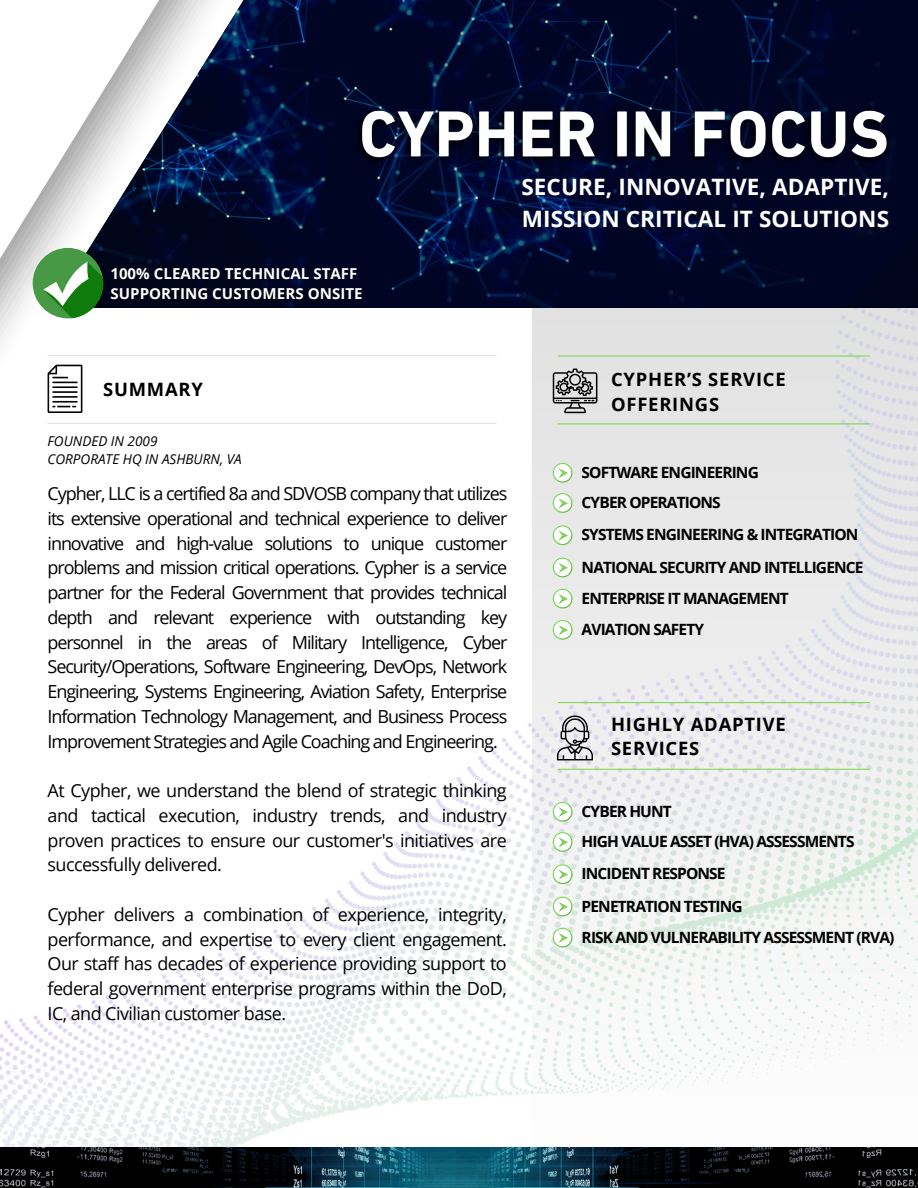
<style>
.page{position:relative;width:918px;height:1188px;background:#fff}
.page>*{position:absolute;margin:0;border:0;box-sizing:border-box;transform-origin:0 0}
.t1{font:700 22.5px/31.5px "Open Sans";letter-spacing:.005em;color:#fff}
.t2{font:700 18.45px/24.8px "Open Sans";letter-spacing:.04em;color:#000}
.t3{font:18px/24.8px "Open Sans";letter-spacing:-.03em;color:#000;text-align:justify}
.t4{font:700 15.45px "Open Sans";letter-spacing:-.055em;color:#000}
.t5{font:700 15px "Open Sans";letter-spacing:.005em;color:#fff}
.t6{font:italic 13.5px "Open Sans";color:#000}
</style>
<div class="page">
<img style="left:575px;top:0;width:343px;height:1093px">
<hr style="left:558px;top:355px;width:312px;height:2px;background:#7ed957">
<hr style="left:558px;top:769px;width:312px;height:1px;background:#7ed957">
<img style="left:0;top:0;width:575px;height:1147px">
<hr style="left:558px;top:702px;width:312px;height:1px;background:#7ed957">
<svg style="left:557px;top:716px;width:36px;height:44px"></svg>
<svg style="left:553px;top:369px;width:44px;height:44px;background:#939393"></svg>
<svg style="left:48px;top:365px;width:34px;height:48px"></svg>
<img style="left:0;top:1147px;width:918px;height:41px">
<div style="left:33px;top:248px;width:70px;height:70px;background:#489945;border-radius:50%"></div>
<svg style="left:43px;top:262px;width:61px;height:56px"></svg>
<img style="left:346px;top:99px;width:551px;height:75px">
<h3 class="t5" style="left:110px;top:263px;width:249px">100% CLEARED TECHNICAL STAFF</h3>
<p class="t5" style="left:110px;top:283px;width:254px">SUPPORTING CUSTOMERS ONSITE</p>
<h4 class="t1" style="left:521px;top:171px;width:369px">SECURE, INNOVATIVE, ADAPTIVE,<br>MISSION CRITICAL IT SOLUTIONS</h4>
<p class="t2" style="left:103px;top:377px;width:101px">SUMMARY</p>
<h4 class="t6" style="left:48px;top:432px;width:111px">FOUNDED IN 2009</h4>
<h4 class="t6" style="left:48px;top:450px;width:196px">CORPORATE HQ IN ASHBURN, VA</h4>
<h3 class="t3" style="left:48px;top:481px;width:461px">Cypher, LLC is a certified 8a and SDVOSB company that utilizes its extensive operational and technical experience to deliver innovative and high-value solutions to unique customer problems and mission critical operations. Cypher is a service partner for the Federal Government that provides technical depth and relevant experience with outstanding key personnel in the areas of Military Intelligence, Cyber Security/Operations, Software Engineering, DevOps, Network Engineering, Systems Engineering, Aviation Safety, Enterprise Information Technology Management, and Business Process Improvement Strategies and Agile Coaching and Engineering.</h3>
<p class="t3" style="left:48px;top:778px;width:461px">At Cypher, we understand the blend of strategic thinking and tactical execution, industry trends, and industry proven practices to ensure our customer's initiatives are successfully delivered.</p>
<p class="t3" style="left:48px;top:901px;width:461px">Cypher delivers a combination of experience, integrity, performance, and expertise to every client engagement.<br>Our staff has decades of experience providing support to federal government enterprise programs within the DoD, IC, and Civilian customer base.</p>
<p class="t2" style="left:611px;top:366px;width:176px">CYPHER’S SERVICE<br>OFFERINGS</p>
<h5 class="t4" style="left:582px;top:461px;width:179px">SOFTWARE ENGINEERING</h5>
<h2 class="t4" style="left:582px;top:492px;width:141px">CYBER OPERATIONS</h2>
<p class="t4" style="left:582px;top:524px;width:278px">SYSTEMS ENGINEERING &amp; INTEGRATION</p>
<p class="t4" style="left:582px;top:556px;width:283px">NATIONAL SECURITY AND INTELLIGENCE</p>
<p class="t4" style="left:582px;top:587px;width:209px">ENTERPRISE IT MANAGEMENT</p>
<p class="t4" style="left:582px;top:618px;width:124px">AVIATION SAFETY</p>
<p class="t2" style="left:611px;top:711px;width:176px">HIGHLY ADAPTIVE<br>SERVICES</p>
<p class="t4" style="left:582px;top:801px;width:92px">CYBER HUNT</p>
<p class="t4" style="left:582px;top:831px;width:274px">HIGH VALUE ASSET (HVA) ASSESSMENTS</p>
<p class="t4" style="left:582px;top:863px;width:145px">INCIDENT RESPONSE</p>
<p class="t4" style="left:582px;top:895px;width:163px">PENETRATION TESTING</p>
<p class="t4" style="left:582px;top:926px;width:314px">RISK AND VULNERABILITY ASSESSMENT (RVA)</p>
</div>
